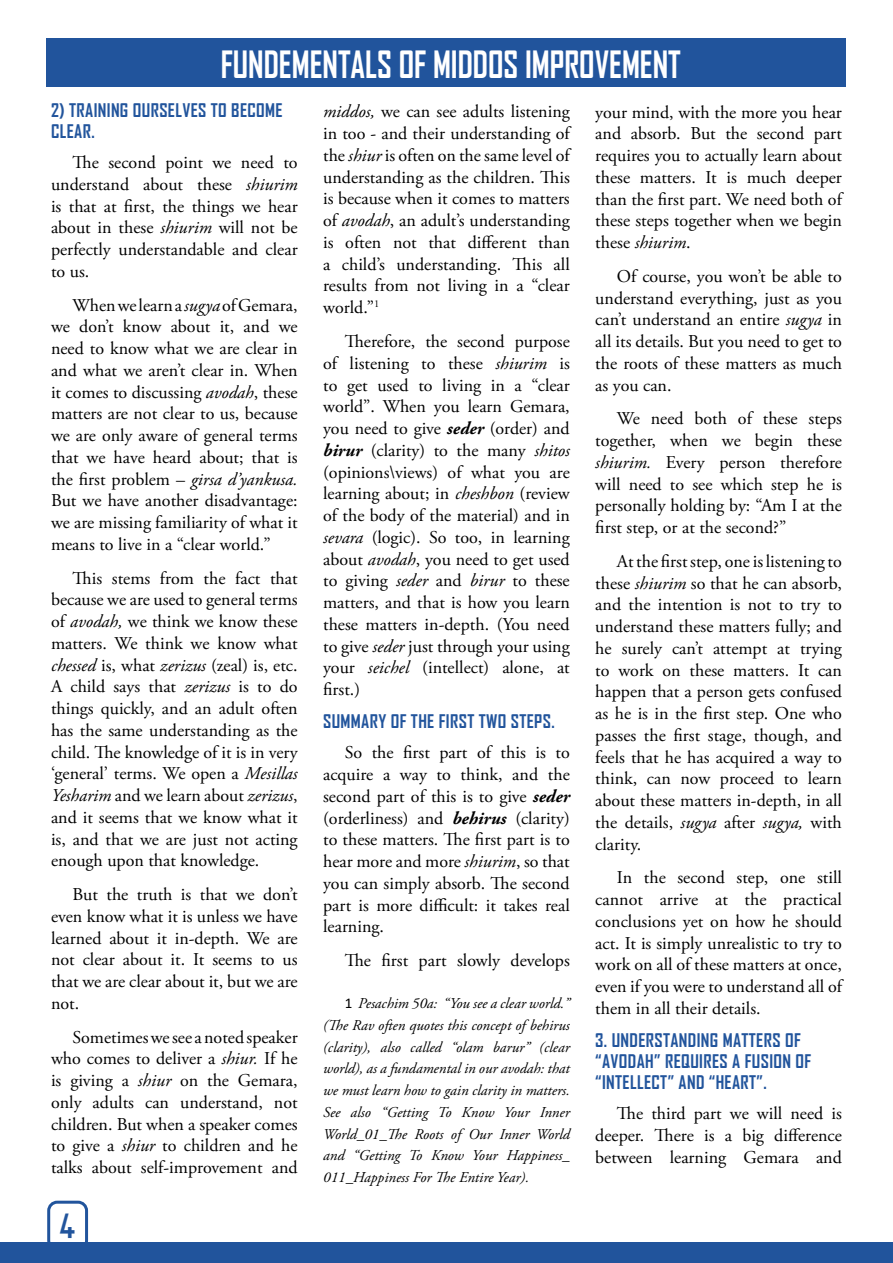
<style>
.page{position:relative;width:893px;height:1263px;background:#fff}
.page>*{position:absolute;margin:0;border:0;box-sizing:border-box;transform-origin:0 0}
.t1{font:43.5px "BA Platforma";color:#21549c;scale:.95 1}
.t2{font:700 36px "Agency FB";color:#fff;scale:.9 1}
.t3{font:18px/21.8px "Adobe Garamond Pro";color:#000;text-align:justify}
.t4{font:700 18px/21px "Agency FB";letter-spacing:.02em;color:#21549c}
.t5{font:italic 15px/21.8px "Adobe Garamond Pro";color:#000;text-align:justify}
.s1{font-style:italic}
.s2{font-weight:700;font-style:italic}
.s3{font-family:"Calibri";font-style:normal}
</style>
<div class="page">
<div style="left:0;top:1242px;width:887px;height:21px;background:#21549c"></div>
<div style="left:873px;top:1242px;width:20px;height:21px;background:#21549c"></div>
<div style="left:47px;top:1201px;width:41px;height:49px;border:3px solid #21549c;border-radius:9px"></div>
<div style="left:47px;top:38px;width:799px;height:48px;background:#21549c"></div>
<h2 class="t2" style="left:221px;top:42px;width:513px">FUNDEMENTALS OF MIDDOS IMPROVEMENT</h2>
<p class="t4" style="left:51px;top:99px;width:233px">2) TRAINING OURSELVES TO BECOME<br>CLEAR.</p>
<p class="t3" style="left:51px;top:152px;width:248px;text-indent:22px">The second point we need to understand about these <span class="s1">shiurim </span>is that at first, the things we hear about in these <span class="s1">shiurim</span> will not be perfectly understandable and clear to us.</p>
<p class="t3" style="left:51px;top:295px;width:248px;text-indent:22px">When we learn a <span class="s1">sugya</span> of Gemara, we don’t know about it, and we need to know what we are clear in and what we aren’t clear in. When it comes to discussing <span class="s1">avodah</span>, these matters are not clear to us, because we are only aware of general terms that we have heard about; that is the first problem – <span class="s1">girsa d’yankusa.<br></span>But we have another disadvantage: we are missing familiarity of what it means to live in a “clear world.”</p>
<p class="t3" style="left:51px;top:568px;width:248px;text-indent:22px">This stems from the fact that because we are used to general terms of <span class="s1">avodah,</span> we think we know these matters. We think we know what <span class="s1">chessed</span> is, what <span class="s1">zerizus</span> (zeal) is, etc.<br>A child says that <span class="s1">zerizus</span> is to do things quickly, and an adult often has the same understanding as the child. The knowledge of it is in very ‘general’ terms. We open a <span class="s1">Mesillas Yesharim</span> and we learn about <span class="s1">zerizus</span>, and it seems that we know what it is, and that we are just not acting enough upon that knowledge.</p>
<p class="t3" style="left:51px;top:884px;width:248px;text-indent:22px">But the truth is that we don’t even know what it is unless we have learned about it in-depth. We are not clear about it. It seems to us that we are clear about it, but we are not.</p>
<p class="t3" style="left:51px;top:1026px;width:248px;text-indent:22px">Sometimes we see a noted speaker who comes to deliver a <span class="s1">shiur.</span> If he is giving a <span class="s1">shiur</span> on the Gemara, only adults can understand, not children. But when a speaker comes to give a <span class="s1">shiur</span> to children and he talks about self-improvement and</p>
<p class="t3" style="left:323px;top:101px;width:248px"><span class="s1">middos,</span> we can see adults listening in too - and their understanding of the <span class="s1">shiur</span> is often on the same level of understanding as the children. This is because when it comes to matters of <span class="s1">avodah</span>, an adult’s understanding is often not that different than a child’s understanding. This all results from not living in a “clear world.”<sup>1</sup></p>
<p class="t3" style="left:323px;top:331px;width:248px;text-indent:22px">Therefore, the second purpose of listening to these <span class="s1">shiurim</span> is to get used to living in a “clear world”. When you learn Gemara, you need to give <span class="s2">seder</span> (order) and <span class="s2">birur</span> (clarity) to the many <span class="s1">shitos </span>(opinions\views) of what you are learning about; in <span class="s1">cheshbon</span> (review of the body of the material) and in <span class="s1">sevara</span> (logic). So too, in learning about <span class="s1">avodah</span>, you need to get used to giving <span class="s1">seder</span> and <span class="s1">birur</span> to these matters, and that is how you learn these matters in-depth. (You need to give <span class="s1">seder</span> just through your using your <span class="s1">seichel</span> (intellect) alone, at first.)</p>
<p class="t4" style="left:323px;top:710px;width:233px">SUMMARY OF THE FIRST TWO STEPS.</p>
<p class="t3" style="left:323px;top:742px;width:248px;text-indent:22px">So the first part of this is to acquire a way to think, and the second part of this is to give <span class="s2">seder </span>(orderliness) and <span class="s2">behirus</span> (clarity) to these matters. The first part is to hear more and more <span class="s1">shiurim</span>, so that you can simply absorb. The second part is more difficult: it takes real learning.</p>
<p class="t3" style="left:345px;top:950px;width:227px">The first part slowly develops</p>
<p class="t5" style="left:323px;top:993px;width:248px;text-indent:22px"><span class="s3">1</span> Pesachim 50a: “You see a clear world.” (The Rav often quotes this concept of behirus (clarity), also called “olam barur” (clear world), as a fundamental in our avodah: that we must learn how to gain clarity in matters.<br>See also “Getting To Know Your Inner World_01_The Roots of Our Inner World and “Getting To Know Your Happiness_ 011_Happiness For The Entire Year).</p>
<p class="t3" style="left:595px;top:102px;width:248px">your mind, with the more you hear and absorb. But the second part requires you to actually learn about these matters. It is much deeper than the first part. We need both of these steps together when we begin these <span class="s1">shiurim</span>.</p>
<p class="t3" style="left:595px;top:266px;width:248px;text-indent:22px">Of course, you won’t be able to understand everything, just as you can’t understand an entire <span class="s1">sugya</span> in all its details. But you need to get to the roots of these matters as much as you can.</p>
<p class="t3" style="left:595px;top:408px;width:248px;text-indent:22px">We need both of these steps together, when we begin these <span class="s1">shiurim.</span> Every person therefore will need to see which step he is personally holding by: “Am I at the first step, or at the second?”</p>
<p class="t3" style="left:595px;top:551px;width:248px;text-indent:22px">At the first step, one is listening to these <span class="s1">shiurim</span> so that he can absorb, and the intention is not to try to understand these matters fully; and he surely can’t attempt at trying to work on these matters. It can happen that a person gets confused as he is in the first step. One who passes the first stage, though, and feels that he has acquired a way to think, can now proceed to learn about these matters in-depth, in all the details, <span class="s1">sugya</span> after <span class="s1">sugya,</span> with clarity.</p>
<p class="t3" style="left:595px;top:867px;width:248px;text-indent:22px">In the second step, one still cannot arrive at the practical conclusions yet on how he should act. It is simply unrealistic to try to work on all of these matters at once, even if you were to understand all of them in all their details.</p>
<p class="t4" style="left:595px;top:1029px;width:217px">3. UNDERSTANDING MATTERS OF “AVODAH” REQUIRES A FUSION OF “INTELLECT” AND “HEART”.</p>
<p class="t3" style="left:595px;top:1103px;width:248px;text-indent:22px">The third part we will need is deeper. There is a big difference between learning Gemara and</p>
<h1 class="t1" style="left:60px;top:1203px;width:18px">4</h1>
</div>
